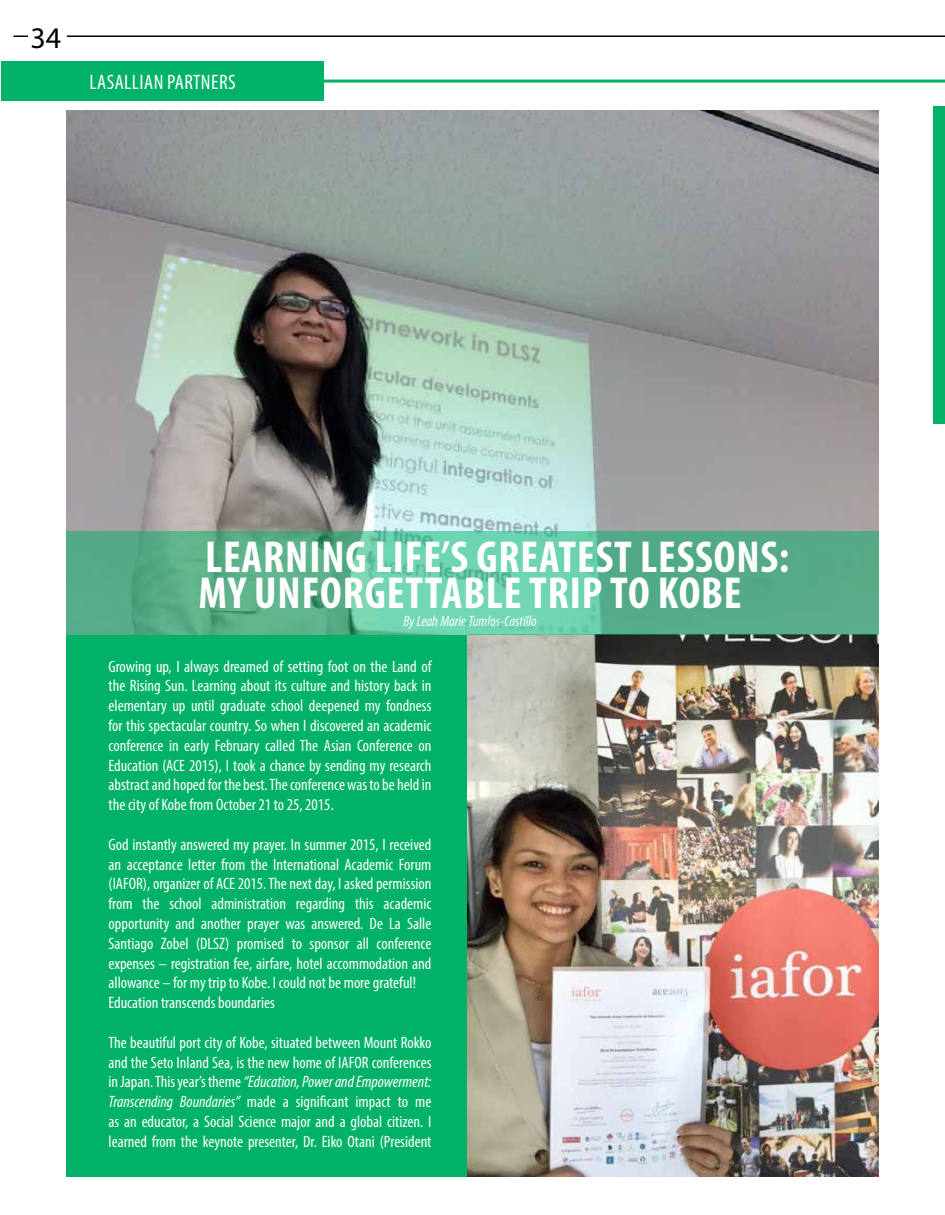
<style>
.page{position:relative;width:945px;height:1215px;background:#fff}
.page>*{position:absolute;margin:0;border:0;box-sizing:border-box;transform-origin:0 0}
.t1{font:700 condensed 45px "Myriad Pro";letter-spacing:.02em;color:#fff}
.t2{font:30px "Myriad Pro";color:#000}
.t3{font:condensed 21px "Myriad Pro";letter-spacing:.02em;color:#fff}
.t4{font:condensed 16.5px/19.8px "Myriad Pro";color:#fff;text-align:justify}
.t5{font:italic condensed 15px "Myriad Pro";color:#fff}
.s1{font-style:italic}
</style>
<div class="page">
<hr style="left:14px;top:35px;width:931px;height:2px;background:#000">
<div style="left:28px;top:20px;width:38px;height:35px;background:#fff"></div>
<div style="left:934px;top:107px;width:11px;height:317px;background:#00b268"></div>
<div style="left:1px;top:61px;width:323px;height:40px;background:#00b268"></div>
<hr style="left:312px;top:80px;width:633px;height:3px;background:#00b268">
<div style="left:66px;top:634px;width:813px;height:543px;background:#00b268"></div>
<img style="left:66px;top:110px;width:813px;height:421px">
<img style="left:467px;top:634px;width:412px;height:543px">
<svg style="left:66px;top:531px;width:813px;height:103px;background:#5db793"></svg>
<h2 class="t2" style="left:30px;top:20px;width:32px">34</h2>
<p class="t3" style="left:89px;top:70px;width:148px">LASALLIAN PARTNERS</p>
<h1 class="t1" style="left:205px;top:529px;width:39px">LEARNIN</h1>
<h1 class="t1" style="left:346px;top:529px;width:152px">G LIFE’S GREATEST</h1>
<h1 class="t1" style="left:640px;top:529px;width:151px">LESSONS:</h1>
<h1 class="t1" style="left:199px;top:565px;width:208px">MY UNFORGETTA</h1>
<h1 class="t1" style="left:463px;top:565px;width:276px">BLE TRI P TO KOBE</h1>
<p class="t5" style="left:404px;top:612px;width:135px">By Leah Marie Tumlos-Castillo</p>
<p class="t4" style="left:109px;top:656px;width:325px">Growing up, I always dreamed of setting foot on the Land of the Rising Sun. Learning about its culture and history back in elementary up until graduate school deepened my fondness for this spectacular country. So when I discovered an academic conference in early February called The Asian Conference on Education (ACE 2015), I took a chance by sending my research abstract and hoped for the best. The conference was to be held in the city of Kobe from October 21 to 25, 2015.</p>
<p class="t4" style="left:109px;top:834px;width:324px;text-align:left">God instantly answered my prayer. In summer 2015, I received an acceptance letter from the International Academic Forum (IAFOR), organizer of ACE 2015. The next day, I asked permission from the school administration regarding this academic opportunity and another prayer was answered. De La Salle Santiago Zobel (DLSZ) promised to sponsor all conference expenses – registration fee, airfare, hotel accommodation and allowance – for my trip to Kobe. I could not be more grateful!<br>Education transcends boundaries</p>
<p class="t4" style="left:109px;top:1032px;width:324px">The beautiful port city of Kobe, situated between Mount Rokko and the Seto Inland Sea, is the new home of IAFOR conferences in Japan. This year’s theme <span class="s1">“Education, Power and Empowerment:<br>Transcending Boundaries”</span> made a significant impact to me as an educator, a Social Science major and a global citizen. I learned from the keynote presenter, Dr. Eiko Otani (President</p>
</div>
